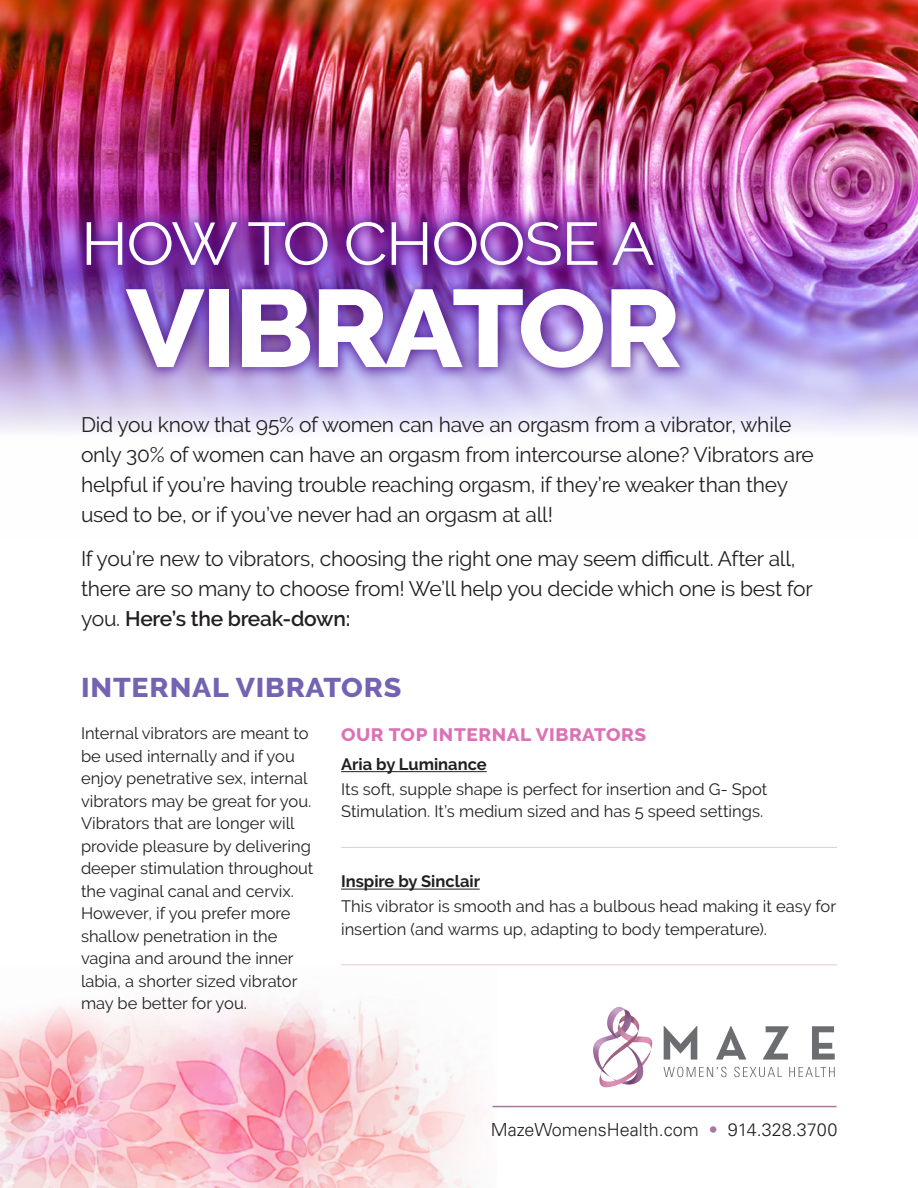
<style>
.page{position:relative;width:918px;height:1188px;background:#fff}
.page>*{position:absolute;margin:0;border:0;box-sizing:border-box;transform-origin:0 0}
.headline{font:800 109.5px "Raleway";letter-spacing:-.02em;color:#fff;scale:1.06 1}
.headline-2{font:60px "Raleway";letter-spacing:-.02em;color:#fff;scale:1.06 1}
.subhead{font:800 27px "Raleway";letter-spacing:.03em;color:#7363b2;scale:1.06 1}
.intro_copy{font:21px/30px "Raleway";letter-spacing:-.01em;color:#231f20}
.t1{font:300 18px "Univers LT Std";color:#231f20}
.bold_questions{font:800 18px "Raleway";letter-spacing:.03em;color:#dc72b6;scale:1.06 1}
.body{font:16.5px/22.5px "Raleway";color:#231f20}
.body_with_rule{font:16.5px/22.5px "Raleway";color:#231f20}
.product_names{font:700 16.5px "Raleway";color:#231f20}
.s1{font-weight:600}
.s2{color:#a776a5}
</style>
<div class="page">
<img style="left:0;top:999px;width:497px;height:189px">
<img style="left:0;top:0;width:918px;height:432px">
<div style="left:72px;top:208px;width:622px;height:174px;background:#4c0e8d;opacity:.75"></div>
<hr style="left:492px;top:1106px;width:344px;height:1px;background:#a776a5">
<img style="left:593px;top:1006px;width:71px;height:82px">
<svg style="left:664px;top:1026px;width:33px;height:34px"></svg>
<svg style="left:716px;top:1026px;width:30px;height:34px"></svg>
<svg style="left:763px;top:1026px;width:26px;height:34px"></svg>
<svg style="left:812px;top:1026px;width:23px;height:34px"></svg>
<svg style="left:663px;top:1067px;width:64px;height:10px"></svg>
<svg style="left:734px;top:1067px;width:48px;height:10px"></svg>
<svg style="left:789px;top:1067px;width:46px;height:10px"></svg>
<hr style="left:341px;top:771px;width:146px;height:1px;background:#231f20">
<hr style="left:341px;top:847px;width:496px;height:1px;background:#edc5de">
<hr style="left:341px;top:889px;width:139px;height:1px;background:#231f20">
<hr style="left:341px;top:965px;width:496px;height:1px;background:#edc5de">
<p class="headline-2" style="left:81px;top:209px;width:543px">HOW TO CHOOSE A</p>
<p class="headline" style="left:126px;top:266px;width:525px">VIBRATOR</p>
<p class="intro_copy" style="left:81px;top:410px;width:734px">Did you know that 95% of women can have an orgasm from a vibrator, while only 30% of women can have an orgasm from intercourse alone? Vibrators are helpful if you’re having trouble reaching orgasm, if they’re weaker than they used to be, or if you’ve never had an orgasm at all!</p>
<p class="intro_copy" style="left:81px;top:543px;width:733px">If you’re new to vibrators, choosing the right one may seem difficult. After all, there are so many to choose from! We’ll help you decide which one is best for you. <span class="s1">Here’s the break-down:</span></p>
<p class="subhead" style="left:81px;top:672px;width:304px">INTERNAL VIBRATORS</p>
<p class="body" style="left:81px;top:722px;width:234px">Internal vibrators are meant to be used internally and if you enjoy penetrative sex, internal vibrators may be great for you.<br>Vibrators that are longer will provide pleasure by delivering deeper stimulation throughout the vaginal canal and cervix.<br>However, if you prefer more shallow penetration in the vagina and around the inner labia, a shorter sized vibrator may be better for you.</p>
<p class="bold_questions" style="left:341px;top:724px;width:289px">OUR TOP INTERNAL VIBRATORS</p>
<p class="product_names" style="left:341px;top:755px;width:147px">Aria by Luminance</p>
<p class="body_with_rule" style="left:341px;top:778px;width:428px">Its soft, supple shape is perfect for insertion and G- Spot<br>Stimulation. It’s medium sized and has 5 speed settings.</p>
<p class="product_names" style="left:341px;top:872px;width:140px">Inspire by Sinclair</p>
<p class="body_with_rule" style="left:341px;top:895px;width:497px">This vibrator is smooth and has a bulbous head making it easy for insertion (and warms up, adapting to body temperature).</p>
<p class="t1" style="left:491px;top:1119px;width:348px">MazeWomensHealth.com <span class="s2">•</span> 914.328.3700</p>
</div>
